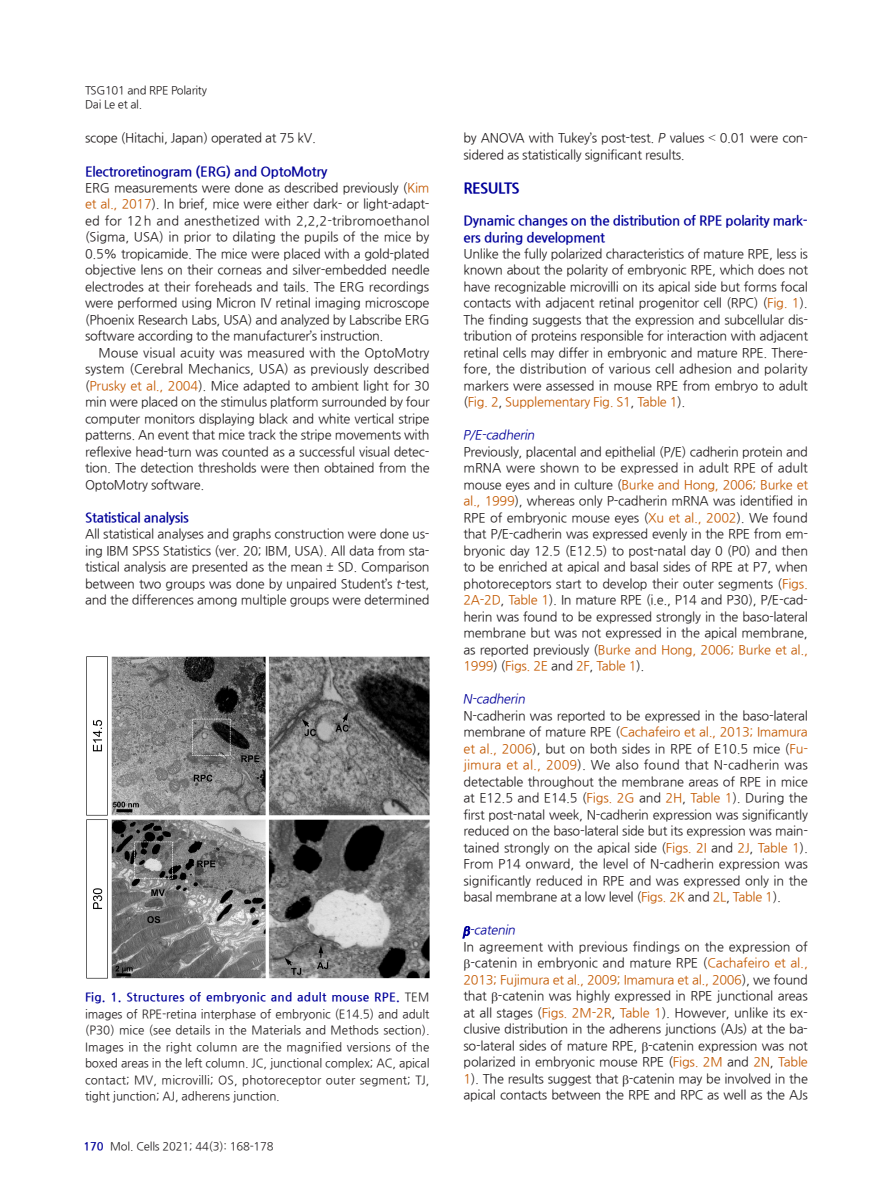
<style>
.page{position:relative;width:893px;height:1191px;background:#fff}
.page>*{position:absolute;margin:0;border:0;box-sizing:border-box;transform-origin:0 0}
.t1{font:800 15px "Nanum Gothic";letter-spacing:-.04em;color:#00009a}
.t2{font:700 13.5px/16.5px "Nanum Gothic";letter-spacing:-.025em;color:#00009a}
.t3{font:12.75px/16.5px "Nanum Gothic";letter-spacing:-.025em;color:#231f20;text-align:justify}
.t4{font:italic 12.75px "Nanum Gothic";color:#00009a}
.t5{font:12px/16.5px "Nanum Gothic";letter-spacing:-.01em;color:#231f20;text-align:justify}
.t6{font:11.25px/13.5px "Nanum Gothic";letter-spacing:-.025em;color:#231f20}
.s1{color:#c35900}
.s2{font-style:italic}
.s3{font-weight:700;color:#00009a}
.s4{font-family:"Times New Roman"}
</style>
<div class="page">
<img style="left:86px;top:656px;width:343px;height:323px">
<p class="t6" style="left:85px;top:84px;width:123px">TSG101 and RPE Polarity<br>Dai Le et al.</p>
<p class="t3" style="left:85px;top:130px;width:232px">scope (Hitachi, Japan) operated at 75 kV.</p>
<p class="t2" style="left:85px;top:163px;width:244px">Electroretinogram (ERG) and OptoMotry</p>
<p class="t3" style="left:85px;top:179px;width:346px">ERG measurements were done as described previously (<span class="s1">Kim et al., 2017</span>). In brief, mice were either dark- or light-adapt&shy;ed for 12h and anesthetized with 2,2,2-tribromoethanol (Sigma, USA) in prior to dilating the pupils of the mice by 0.5% tropicamide. The mice were placed with a gold-plated objective lens on their corneas and silver-embedded needle electrodes at their foreheads and tails. The ERG recordings were performed using Micron IV retinal imaging microscope (Phoenix Research Labs, USA) and analyzed by Labscribe ERG software according to the manufacturer’s instruction.</p>
<p class="t3" style="left:85px;top:344px;width:346px;text-indent:14px">Mouse visual acuity was measured with the OptoMotry system (Cerebral Mechanics, USA) as previously described (<span class="s1">Prusky et al., 2004</span>). Mice adapted to ambient light for 30 min were placed on the stimulus platform surrounded by four computer monitors displaying black and white vertical stripe patterns. An event that mice track the stripe movements with reflexive head-turn was counted as a successful visual detec&shy;tion. The detection thresholds were then obtained from the OptoMotry software.</p>
<p class="t2" style="left:85px;top:510px;width:105px">Statistical analysis</p>
<p class="t3" style="left:85px;top:526px;width:346px">All statistical analyses and graphs construction were done us&shy;ing IBM SPSS Statistics (ver. 20; IBM, USA). All data from sta&shy;tistical analysis are presented as the mean ± SD. Comparison between two groups was done by unpaired Student’s <span class="s2">t</span>-test, and the differences among multiple groups were determined</p>
<p class="t5" style="left:85px;top:989px;width:346px"><span class="s3">Fig. 1. Structures of embryonic and adult mouse RPE.</span> TEM images of RPE-retina interphase of embryonic (E14.5) and adult (P30) mice (see details in the Materials and Methods section).<br>Images in the right column are the magnified versions of the boxed areas in the left column. JC, junctional complex; AC, apical contact; MV, microvilli; OS, photoreceptor outer segment; TJ, tight junction; AJ, adherens junction.</p>
<p class="t6" style="left:83px;top:1139px;width:192px"><span class="s3">170</span> Mol. Cells 2021; 44(3): 168-178</p>
<p class="t3" style="left:463px;top:130px;width:346px">by ANOVA with Tukey’s post-test. <span class="s2">P</span> values <span class="s4">&lt;</span> 0.01 were con&shy;sidered as statistically significant results.</p>
<p class="t1" style="left:463px;top:180px;width:58px">RESULTS</p>
<p class="t2" style="left:463px;top:213px;width:346px">Dynamic changes on the distribution of RPE polarity mark&shy;ers during development</p>
<p class="t3" style="left:463px;top:245px;width:346px">Unlike the fully polarized characteristics of mature RPE, less is known about the polarity of embryonic RPE, which does not have recognizable microvilli on its apical side but forms focal contacts with adjacent retinal progenitor cell (RPC) (<span class="s1">Fig. 1</span>).<br>The finding suggests that the expression and subcellular dis&shy;tribution of proteins responsible for interaction with adjacent retinal cells may differ in embryonic and mature RPE. There&shy;fore, the distribution of various cell adhesion and polarity markers were assessed in mouse RPE from embryo to adult (<span class="s1">Fig. 2</span>, <span class="s1">Supplementary Fig. S1</span>, <span class="s1">Table 1</span>).</p>
<p class="t4" style="left:463px;top:429px;width:76px">P/E-cadherin</p>
<p class="t3" style="left:463px;top:443px;width:346px">Previously, placental and epithelial (P/E) cadherin protein and mRNA were shown to be expressed in adult RPE of adult mouse eyes and in culture (<span class="s1">Burke and Hong, 2006; Burke et al., 1999</span>), whereas only P-cadherin mRNA was identified in RPE of embryonic mouse eyes (<span class="s1">Xu et al., 2002</span>). We found that P/E-cadherin was expressed evenly in the RPE from em&shy;bryonic day 12.5 (E12.5) to post-natal day 0 (P0) and then to be enriched at apical and basal sides of RPE at P7, when photoreceptors start to develop their outer segments (<span class="s1">Figs.<br>2A-2D</span>, <span class="s1">Table 1</span>). In mature RPE (i.e., P14 and P30), P/E-cad&shy;herin was found to be expressed strongly in the baso-lateral membrane but was not expressed in the apical membrane, as reported previously (<span class="s1">Burke and Hong, 2006; Burke et al., 1999</span>) (<span class="s1">Figs. 2E</span> and <span class="s1">2F</span>, <span class="s1">Table 1</span>).</p>
<p class="t4" style="left:463px;top:693px;width:66px">N-cadherin</p>
<p class="t3" style="left:463px;top:707px;width:346px">N-cadherin was reported to be expressed in the baso-lateral membrane of mature RPE (<span class="s1">Cachafeiro et al., 2013; Imamura et al., 2006</span>), but on both sides in RPE of E10.5 mice (<span class="s1">Fu&shy;jimura et al., 2009</span>). We also found that N-cadherin was detectable throughout the membrane areas of RPE in mice at E12.5 and E14.5 (<span class="s1">Figs. 2G</span> and <span class="s1">2H</span>, <span class="s1">Table 1</span>). During the first post-natal week, N-cadherin expression was significantly reduced on the baso-lateral side but its expression was main&shy;tained strongly on the apical side (<span class="s1">Figs. 2I</span> and <span class="s1">2J</span>, <span class="s1">Table 1</span>).<br>From P14 onward, the level of N-cadherin expression was significantly reduced in RPE and was expressed only in the basal membrane at a low level (<span class="s1">Figs. 2K</span> and <span class="s1">2L</span>, <span class="s1">Table 1</span>).</p>
<p class="t4" style="left:469px;top:924px;width:50px">-catenin</p>
<p class="t3" style="left:463px;top:938px;width:346px;text-align:center">In agreement with previous findings on the expression of -catenin in embryonic and mature RPE (<span class="s1">Cachafeiro et al., 2013; Fujimura et al., 2009; Imamura et al., 2006</span>), we found that -catenin was highly expressed in RPE junctional areas at all stages (<span class="s1">Figs. 2M-2R</span>, <span class="s1">Table 1</span>). However, unlike its ex&shy;clusive distribution in the adherens junctions (AJs) at the ba&shy;so-lateral sides of mature RPE, -catenin expression was not polarized in embryonic mouse RPE (<span class="s1">Figs. 2M</span> and <span class="s1">2N</span>, <span class="s1">Table 1</span>). The results suggest that -catenin may be involved in the apical contacts between the RPE and RPC as well as the AJs</p>
</div>
